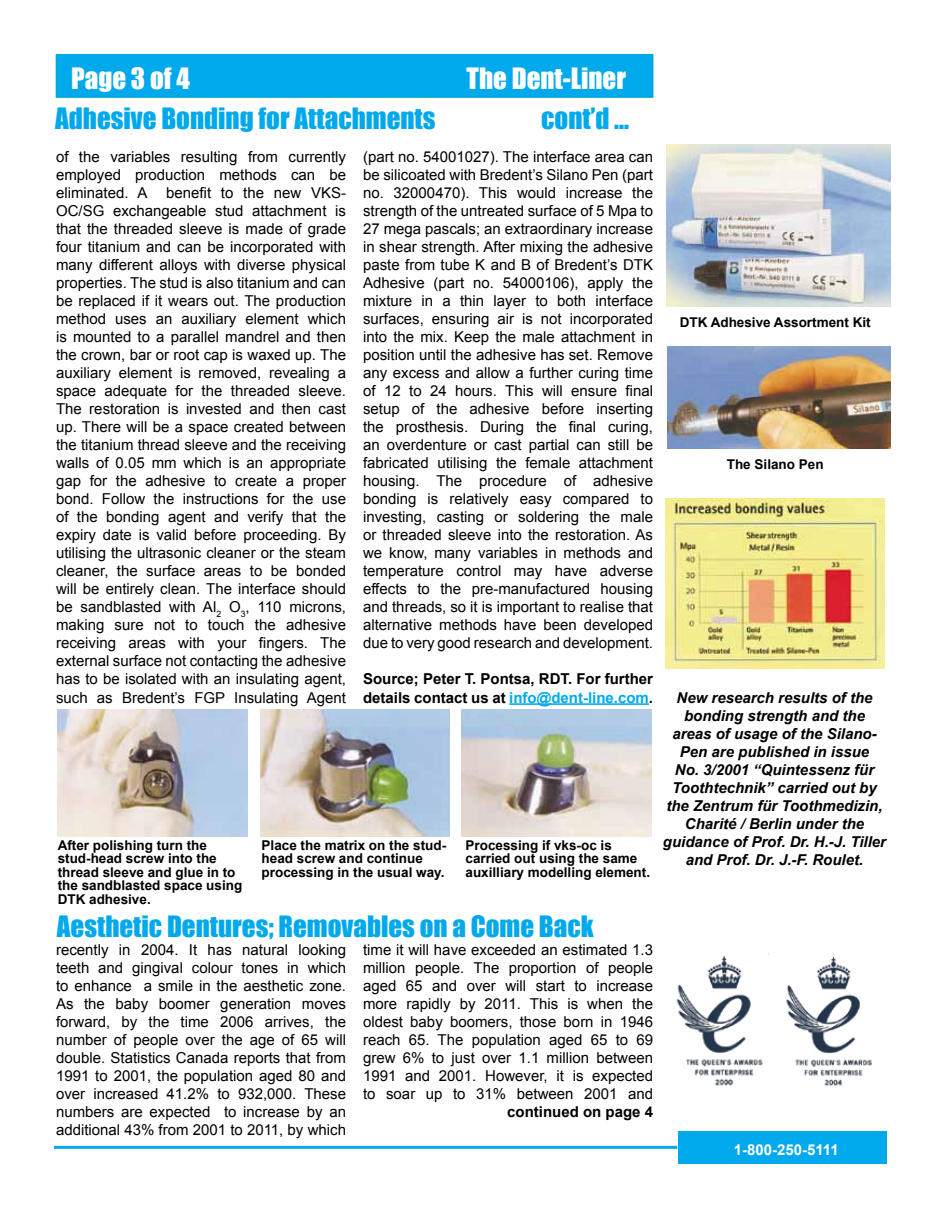
<style>
.page{position:relative;width:941px;height:1218px;background:#fff}
.page>*{position:absolute;margin:0;border:0;box-sizing:border-box;transform-origin:0 0}
.t1{font:27px "Impact";color:#00a9ec}
.t2{font:27px "Impact";color:#fff}
.t3{font:15px/18px "Arial";color:#000;text-align:justify}
.t4{font:italic 700 15px/18px "Arial";color:#000;text-align:center}
.t5{font:700 15px/18px "Arial";color:#000}
.t6{font:700 15px "Arial";color:#fff}
.t7{font:700 13.5px/13.5px "Arial";color:#000}
.s1{color:#00a9ec}
</style>
<div class="page">
<div style="left:56px;top:54px;width:597px;height:44px;background:#00a9ec;border:2px solid #00a8db"></div>
<div style="left:678px;top:1131px;width:209px;height:32px;background:#00a9ec"></div>
<hr style="left:54px;top:1145px;width:623px;height:3px;background:#00a9ec">
<hr style="left:509px;top:703px;width:140px;height:1px;background:#00a9ec">
<img style="left:667px;top:144px;width:223px;height:162px">
<img style="left:58px;top:709px;width:189px;height:127px">
<img style="left:260px;top:709px;width:190px;height:127px">
<img style="left:462px;top:709px;width:189px;height:127px">
<img style="left:665px;top:498px;width:219px;height:170px">
<img style="left:668px;top:346px;width:222px;height:102px">
<img style="left:676px;top:952px;width:196px;height:134px">
<h1 class="t2" style="left:71px;top:57px;width:120px">Page 3 of 4</h1>
<h1 class="t2" style="left:467px;top:57px;width:161px">The Dent-Liner</h1>
<h1 class="t1" style="left:55px;top:97px;width:382px">Adhesive Bonding for Attachments</h1>
<h1 class="t1" style="left:541px;top:97px;width:89px">cont’d ...</h1>
<p class="t3" style="left:56px;top:148px;width:291px">of the variables resulting from currently employed production methods can be eliminated. A benefit to the new VKS-OC/SG exchangeable stud attachment is that the threaded sleeve is made of grade four titanium and can be incorporated with many different alloys with diverse physical properties. The stud is also titanium and can be replaced if it wears out. The production method uses an auxiliary element which is mounted to a parallel mandrel and then the crown, bar or root cap is waxed up. The auxiliary element is removed, revealing a space adequate for the threaded sleeve.<br>The restoration is invested and then cast up. There will be a space created between the titanium thread sleeve and the receiving walls of 0.05 mm which is an appropriate gap for the adhesive to create a proper bond. Follow the instructions for the use of the bonding agent and verify that the expiry date is valid before proceeding. By utilising the ultrasonic cleaner or the steam cleaner, the surface areas to be bonded will be entirely clean. The interface should be sandblasted with Al<sub>2</sub> O<sub>3</sub>, 110 microns, making sure not to touch the adhesive receiving areas with your fingers. The external surface not contacting the adhesive has to be isolated with an insulating agent, such as Bredent’s FGP Insulating Agent</p>
<p class="t3" style="left:363px;top:148px;width:291px">(part no. 54001027). The interface area can be silicoated with Bredent’s Silano Pen (part no. 32000470). This would increase the strength of the untreated surface of 5 Mpa to 27 mega pascals; an extraordinary increase in shear strength. After mixing the adhesive paste from tube K and B of Bredent’s DTK Adhesive (part no. 54000106), apply the mixture in a thin layer to both interface surfaces, ensuring air is not incorporated into the mix. Keep the male attachment in position until the adhesive has set. Remove any excess and allow a further curing time of 12 to 24 hours. This will ensure final setup of the adhesive before inserting the prosthesis. During the final curing, an overdenture or cast partial can still be fabricated utilising the female attachment housing. The procedure of adhesive bonding is relatively easy compared to investing, casting or soldering the male or threaded sleeve into the restoration. As we know, many variables in methods and temperature control may have adverse effects to the pre-manufactured housing and threads, so it is important to realise that alternative methods have been developed due to very good research and development.</p>
<p class="t5" style="left:363px;top:670px;width:291px">Source; Peter T. Pontsa, RDT. For further details contact us at <span class="s1">info@dent-line.com</span>.</p>
<p class="t7" style="left:58px;top:838px;width:186px">After polishing turn the stud-head screw into the thread sleeve and glue in to the sandblasted space using<br>DTK adhesive.</p>
<p class="t7" style="left:262px;top:838px;width:186px">Place the matrix on the stud&shy;head screw and continue processing in the usual way.</p>
<p class="t7" style="left:465px;top:838px;width:186px">Processing if vks-oc is carried out using the same auxilliary modelling element.</p>
<h1 class="t1" style="left:57px;top:904px;width:538px">Aesthetic Dentures; Removables on a Come Back</h1>
<p class="t3" style="left:56px;top:940px;width:291px">recently in 2004. It has natural looking teeth and gingival colour tones in which to enhance a smile in the aesthetic zone.<br>As the baby boomer generation moves forward, by the time 2006 arrives, the number of people over the age of 65 will double. Statistics Canada reports that from 1991 to 2001, the population aged 80 and over increased 41.2% to 932,000. These numbers are expected to increase by an additional 43% from 2001 to 2011, by which</p>
<p class="t3" style="left:363px;top:940px;width:291px">time it will have exceeded an estimated 1.3 million people. The proportion of people aged 65 and over will start to increase more rapidly by 2011. This is when the oldest baby boomers, those born in 1946 reach 65. The population aged 65 to 69 grew 6% to just over 1.1 million between 1991 and 2001. However, it is expected to soar up to 31% between 2001 and</p>
<p class="t5" style="left:507px;top:1102px;width:147px">continued on page 4</p>
<p class="t7" style="left:679px;top:315px;width:193px">DTK Adhesive Assortment Kit</p>
<p class="t7" style="left:727px;top:458px;width:98px">The Silano Pen</p>
<p class="t4" style="left:663px;top:688px;width:225px">New research results of the bonding strength and the areas of usage of the Silano-<br>Pen are published in issue<br>No. 3/2001 “Quintessenz für<br>Toothtechnik” carried out by the Zentrum für Toothmedizin,<br>Charité / Berlin under the guidance of Prof. Dr. H.-J. Tiller and Prof. Dr. J.-F. Roulet.</p>
<p class="t6" style="left:733px;top:1139px;width:107px">1-800-250-5111</p>
</div>
